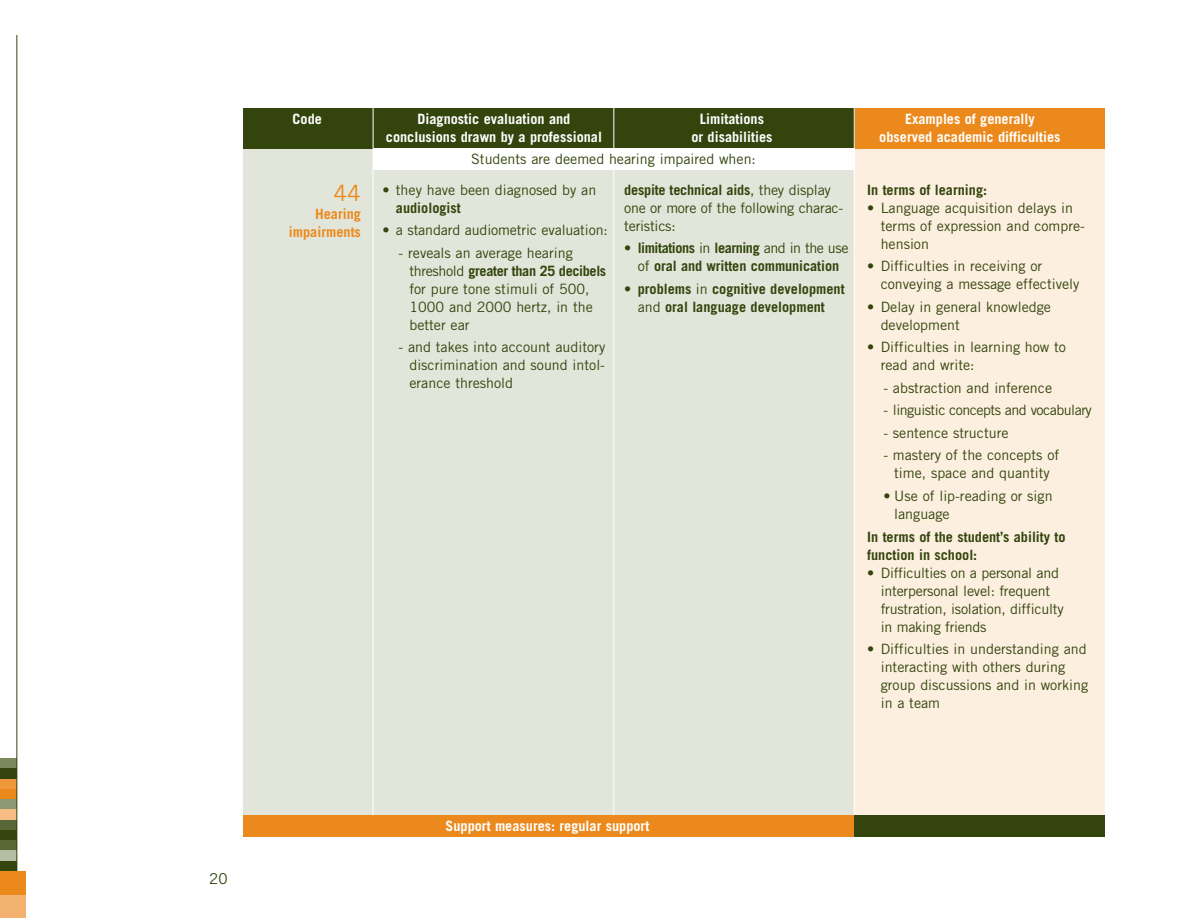
<style>
.page{position:relative;width:1188px;height:918px;background:#fff}
.page>*{position:absolute;margin:0;border:0;box-sizing:border-box;transform-origin:0 0}
.t1{font:22.5px "Trade Gothic";color:#ec891c}
.t2{font:15px "Trade Gothic";color:#33450d}
.t3{font:14.25px/18px "Trade Gothic";color:#33450d}
.t4{font:700 14.25px/18px "Trade Gothic";color:#33450d;text-align:center}
.t5{font:700 14.25px/18px "Trade Gothic";color:#fff;text-align:center}
.t6{font:14.25px "Trade Gothic";letter-spacing:-.035em;color:#33450d}
.t7{font:700 14.25px/18px "Trade Gothic";color:#ec891c;text-align:right}
.s1{font-weight:700}
.s2{font-weight:400}
</style>
<div class="page">
<div style="left:0;top:759px;width:17px;height:10px;background:#7a885c"></div>
<div style="left:0;top:769px;width:17px;height:10px;background:#33450d"></div>
<div style="left:0;top:779px;width:17px;height:10px;background:#ee973b"></div>
<div style="left:0;top:789px;width:17px;height:11px;background:#ec891c"></div>
<div style="left:0;top:800px;width:17px;height:10px;background:#8c9871"></div>
<div style="left:0;top:810px;width:17px;height:10px;background:#f6be85"></div>
<div style="left:0;top:820px;width:17px;height:10px;background:#576736"></div>
<div style="left:0;top:830px;width:17px;height:11px;background:#33450d"></div>
<div style="left:0;top:841px;width:17px;height:10px;background:#576736"></div>
<div style="left:0;top:851px;width:17px;height:10px;background:#b5bea2"></div>
<div style="left:0;top:861px;width:17px;height:10px;background:#33450d"></div>
<div style="left:0;top:871px;width:25px;height:24px;background:#ec891c"></div>
<div style="left:0;top:895px;width:25px;height:23px;background:#f4b271"></div>
<hr style="left:16px;top:0;width:1px;height:871px;background:#33450d">
<div style="left:243px;top:108px;width:855px;height:729px;background:#e2e6da"></div>
<div style="left:855px;top:108px;width:250px;height:729px;background:#fdefe0"></div>
<div style="left:243px;top:108px;width:855px;height:40px;background:#33450d"></div>
<div style="left:855px;top:108px;width:250px;height:40px;background:#ec891c"></div>
<hr style="left:373px;top:108px;width:1px;height:729px;background:#fff">
<hr style="left:613px;top:108px;width:1px;height:729px;background:#fff">
<hr style="left:854px;top:108px;width:1px;height:729px;background:#fff">
<div style="left:243px;top:816px;width:862px;height:21px;background:#ec891c"></div>
<div style="left:854px;top:816px;width:251px;height:21px;background:#33450d"></div>
<div style="left:373px;top:149px;width:481px;height:21px;background:#fff"></div>
<div style="left:0;top:0;width:57px;height:35px;background:#fff"></div>
<p class="t2" style="left:209px;top:874px;width:20px">20</p>
<p class="t5" style="left:293px;top:111px;width:31px">Code</p>
<p class="t5" style="left:386px;top:112px;width:218px">Diagnostic evaluation and conclusions drawn by a professional</p>
<p class="t5" style="left:691px;top:112px;width:83px">Limitations<br>or disabilities</p>
<p class="t5" style="left:879px;top:112px;width:183px">Examples of generally observed academic difficulties</p>
<h1 class="t1" style="left:333px;top:184px;width:29px">44</h1>
<p class="t7" style="left:289px;top:206px;width:74px">Hearing impairments</p>
<p class="t3" style="left:471px;top:151px;width:286px">Students are deemed hearing impaired when:</p>
<p class="t3" style="left:382px;top:182px;width:215px">• they have been diagnosed by an</p>
<p class="t4" style="left:396px;top:200px;width:66px">audiologist</p>
<p class="t3" style="left:382px;top:222px;width:227px">• a standard audiometric evaluation:</p>
<p class="t3" style="left:409px;top:245px;width:198px;text-indent:-11px">- reveals an average hearing threshold <span class="s1">greater than 25 decibels </span>for pure tone stimuli of 500,<br>1000 and 2000 hertz, in the better ear</p>
<p class="t3" style="left:409px;top:340px;width:197px;text-align:justify;text-indent:-11px">- and takes into account auditory discrimination and sound intol&shy;erance threshold</p>
<p class="t3" style="left:624px;top:182px;width:221px"><span class="s1">despite technical aids</span>, they display one or more of the following charac&shy;teristics:</p>
<p class="t4" style="left:624px;top:240px;width:226px"><span class="s2">•</span> limitations <span class="s2">in</span> learning <span class="s2">and in the use of</span> oral and written communication</p>
<p class="t4" style="left:624px;top:281px;width:222px"><span class="s2">•</span> problems <span class="s2">in</span> cognitive development <span class="s2">and</span> oral language development</p>
<p class="t4" style="left:867px;top:182px;width:121px">In terms of learning:</p>
<p class="t3" style="left:881px;top:200px;width:206px;text-indent:-14px">• Language acquisition delays in terms of expression and compre&shy;hension</p>
<p class="t3" style="left:881px;top:258px;width:200px;text-indent:-14px">• Difficulties in receiving or conveying a message effectively</p>
<p class="t3" style="left:881px;top:299px;width:172px;text-indent:-14px">• Delay in general knowledge development</p>
<p class="t3" style="left:881px;top:340px;width:187px;text-indent:-14px">• Difficulties in learning how to read and write:</p>
<p class="t3" style="left:883px;top:380px;width:170px">- abstraction and inference</p>
<p class="t6" style="left:883px;top:405px;width:210px">- linguistic concepts and vocabulary</p>
<p class="t3" style="left:883px;top:425px;width:127px">- sentence structure</p>
<p class="t3" style="left:883px;top:448px;width:177px;text-align:center">- mastery of the concepts of time, space and quantity</p>
<p class="t3" style="left:894px;top:488px;width:160px;text-indent:-11px">• Use of lip-reading or sign language</p>
<p class="t4" style="left:867px;top:529px;width:200px;text-align:left">In terms of the student’s ability to function in school:</p>
<p class="t3" style="left:881px;top:565px;width:184px;text-indent:-14px">• Difficulties on a personal and interpersonal level: frequent frustration, isolation, difficulty in making friends</p>
<p class="t3" style="left:881px;top:641px;width:209px;text-indent:-14px">• Difficulties in understanding and interacting with others during group discussions and in working in a team</p>
<p class="t5" style="left:446px;top:818px;width:205px">Support measures: regular support</p>
</div>
